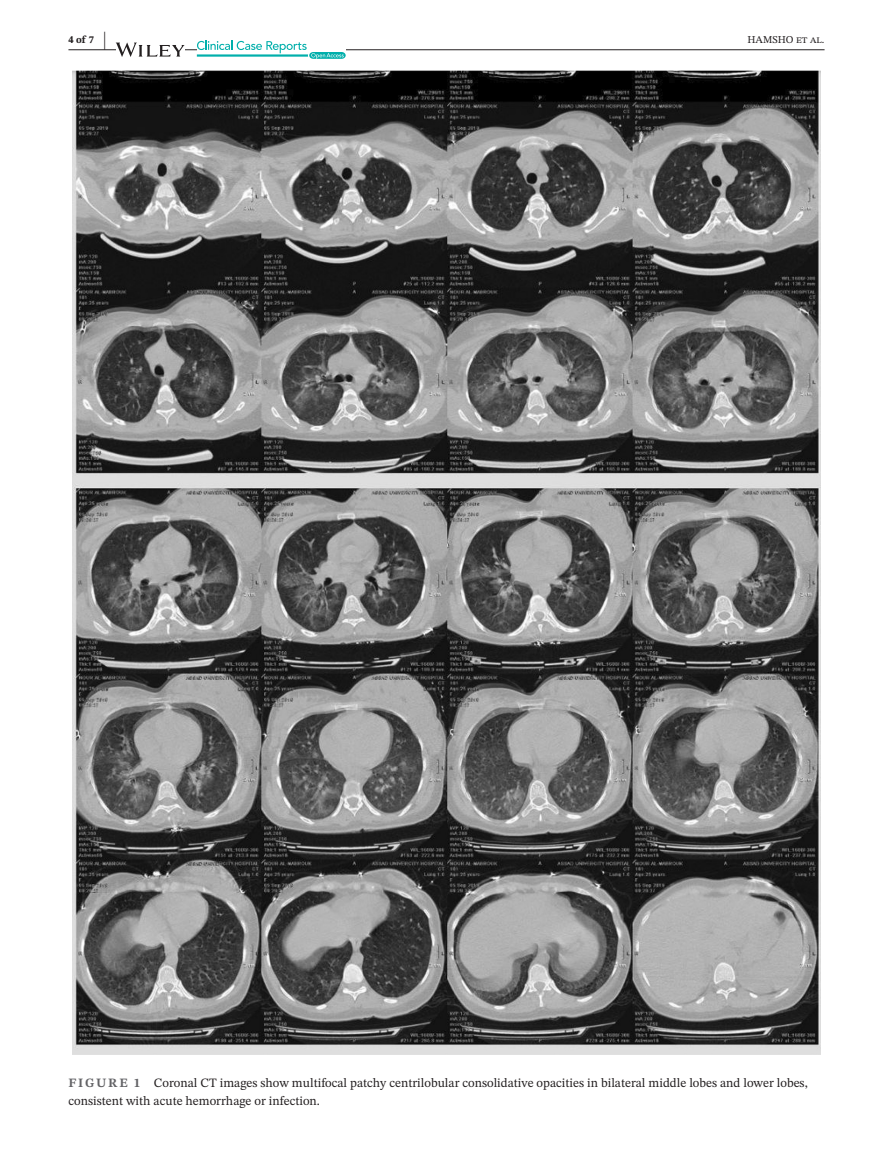
<style>
.page{position:relative;width:893px;height:1174px;background:#fff}
.page>*{position:absolute;margin:0;border:0;box-sizing:border-box;transform-origin:0 0}
.t1{font:12.75px/18px "STIX Two Text";color:#231f20}
.t2{font:10.5px "STIX Two Text";color:#231f20}
.t3{font:700 10.5px "STIX Two Text";color:#231f20}
.s1{font-size:21px}
.s2{font-weight:700;color:#636366}
</style>
<div class="page">
<hr style="left:68px;top:49px;width:756px;height:1px;background:#231f20">
<svg style="left:116px;top:43px;width:69px;height:14px"></svg>
<svg style="left:197px;top:41px;width:149px;height:18px"></svg>
<img style="left:72px;top:70px;width:749px;height:984px">
<p class="t3" style="left:68px;top:32px;width:39px">4 of 7 <span class="s1">|</span></p>
<p class="t2" style="left:747px;top:32px;width:79px">HAMSHO et al.</p>
<p class="t1" style="left:68px;top:1073px;width:741px"><span class="s2">FIGURE 1</span> Coronal CT images show multifocal patchy centrilobular consolidative opacities in bilateral middle lobes and lower lobes, consistent with acute hemorrhage or infection.</p>
</div>
